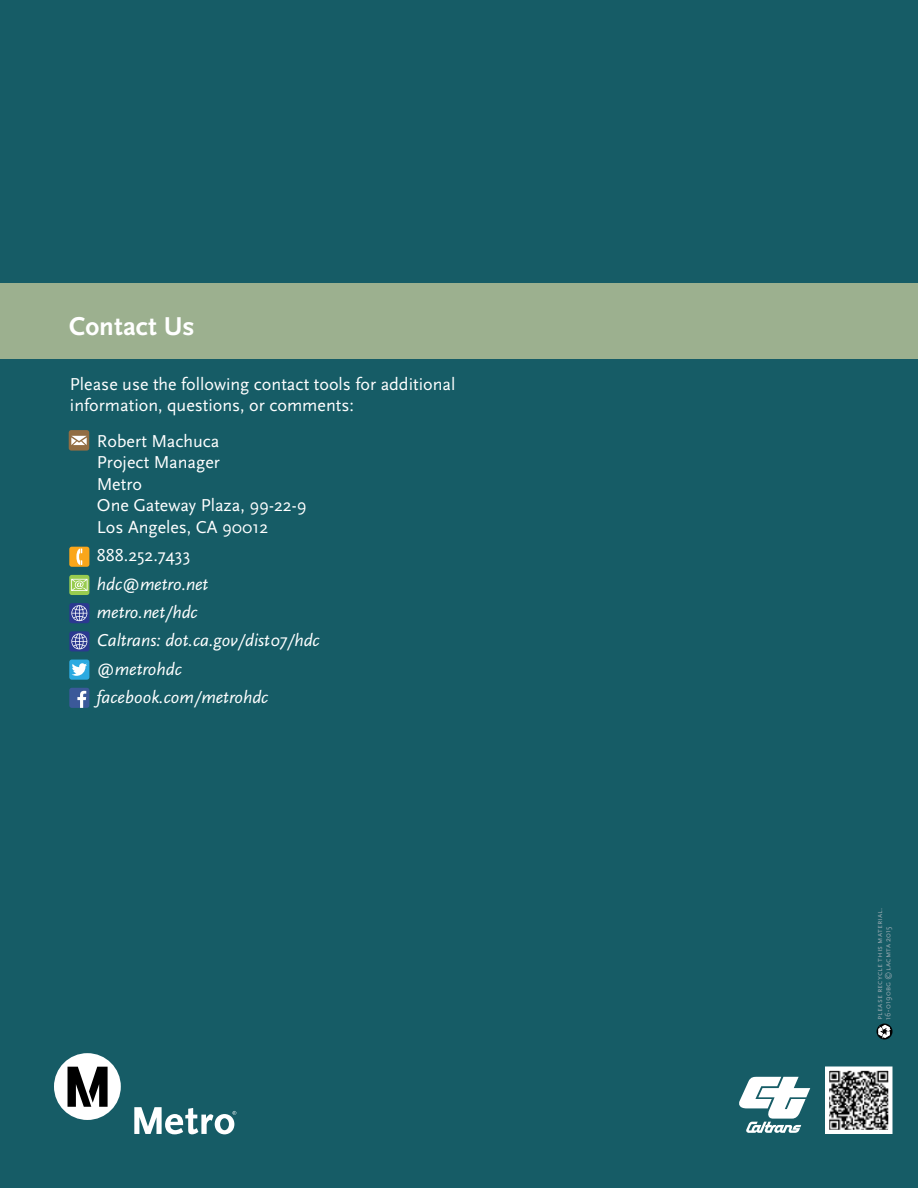
<style>
.page{position:relative;width:918px;height:1188px;background:#165c66}
.page>*{position:absolute;margin:0;border:0;box-sizing:border-box;transform-origin:0 0}
.t1{font:700 27px "Scala Sans";color:#fff}
.t2{font:18px/21.6px "Scala Sans";color:#fff}
.t3{font:italic 18px/28.3px "Scala Sans";color:#fff}
.t4{font:8.25px/8.2px "Scala Sans Caps";letter-spacing:.015em;color:#96a8b0}
</style>
<div class="page">
<div style="left:54px;top:1053px;width:67px;height:67px;background:#fff;border-radius:50%"></div>
<svg style="left:68px;top:1067px;width:40px;height:40px"></svg>
<svg style="left:134px;top:1107px;width:102px;height:27px"></svg>
<svg style="left:877px;top:1024px;width:15px;height:16px"></svg>
<svg style="left:878px;top:1025px;width:13px;height:13px"></svg>
<svg style="left:739px;top:1077px;width:71px;height:56px"></svg>
<img style="left:830px;top:1071px;width:58px;height:58px">
<div style="left:825px;top:1066px;width:68px;height:68px;border:4px solid #fff"></div>
<div style="left:0;top:284px;width:918px;height:75px;background:#9cb08f"></div>
<div style="left:69px;top:547px;width:20px;height:20px;background:#faa61a;border-radius:3px"></div>
<svg style="left:76px;top:549px;width:6px;height:16px"></svg>
<div style="left:69px;top:575px;width:20px;height:20px;background:#98cb4f;border-radius:3px"></div>
<svg style="left:71px;top:579px;width:17px;height:12px"></svg>
<div style="left:69px;top:603px;width:20px;height:20px;background:#2b3990;border-radius:3px"></div>
<svg style="left:71px;top:605px;width:16px;height:16px"></svg>
<div style="left:69px;top:660px;width:20px;height:20px;background:#2caae1;border-radius:3px"></div>
<svg style="left:72px;top:663px;width:15px;height:13px"></svg>
<div style="left:69px;top:688px;width:20px;height:20px;background:#3b5999;border-radius:3px"></div>
<svg style="left:77px;top:691px;width:9px;height:17px"></svg>
<div style="left:69px;top:430px;width:20px;height:21px;background:#926d43;border-radius:3px"></div>
<svg style="left:71px;top:436px;width:16px;height:9px"></svg>
<div style="left:69px;top:631px;width:20px;height:20px;background:#2b3990;border-radius:3px"></div>
<svg style="left:71px;top:633px;width:16px;height:16px"></svg>
<h1 class="t1" style="left:69px;top:312px;width:127px">Contact Us</h1>
<p class="t2" style="left:70px;top:374px;width:387px">Please use the following contact tools for additional information, questions, or comments:</p>
<p class="t2" style="left:97px;top:430px;width:211px">Robert Machuca<br>Project Manager<br>Metro<br>One Gateway Plaza, 99-22-9<br>Los Angeles, CA 90012</p>
<p class="t2" style="left:97px;top:545px;width:95px">888.252.7433</p>
<p class="t3" style="left:97px;top:570px;width:224px">hdc@metro.net<br>metro.net/hdc<br>Caltrans: dot.ca.gov/dist07/hdc @metrohdc facebook.com/metrohdc</p>
<p class="t4" style="left:876px;top:1020px;width:113px;rotate:-90deg">please recycle this material.<br>16-0190bg ©lacmta 2015</p>
</div>
